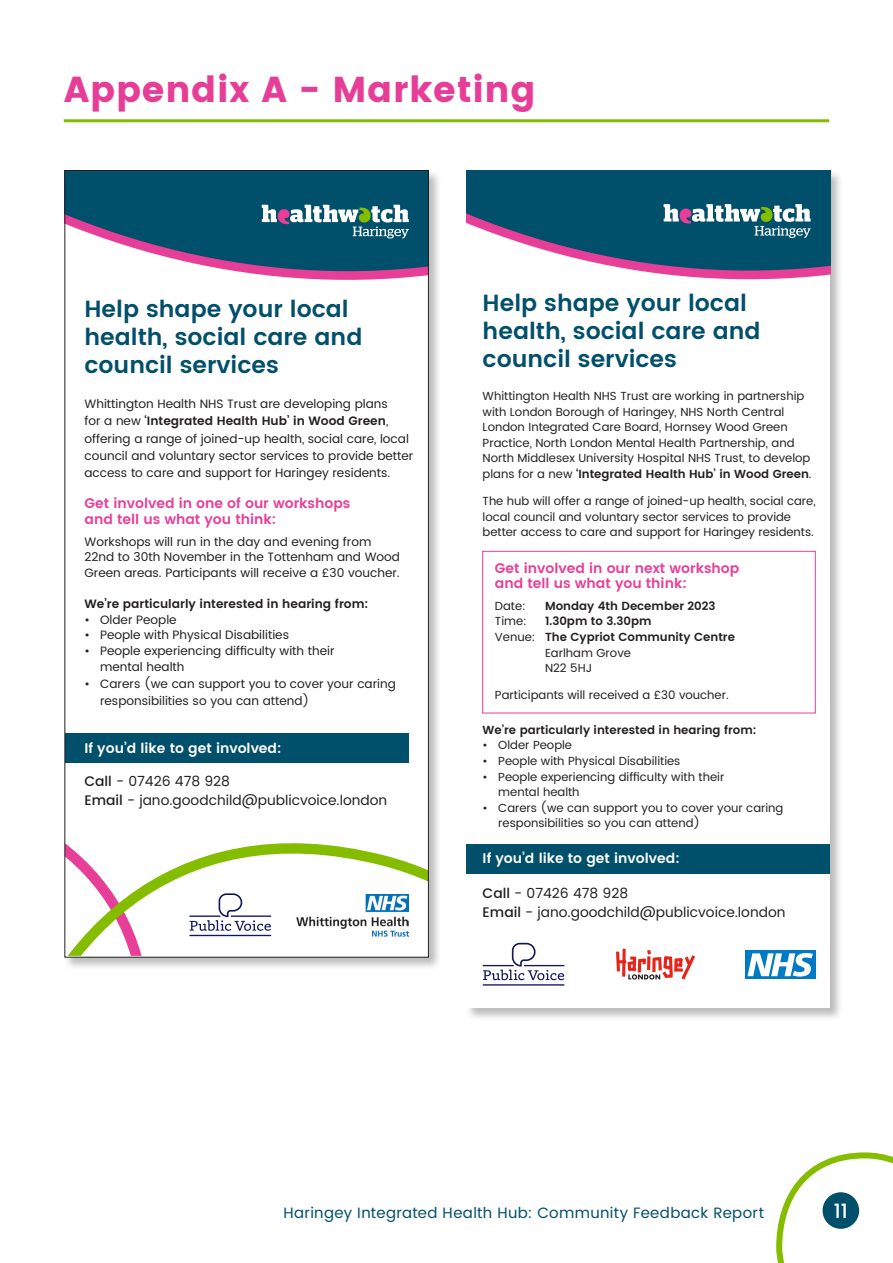
<style>
.page{position:relative;width:893px;height:1263px;background:#fff}
.page>*{position:absolute;margin:0;border:0;box-sizing:border-box;transform-origin:0 0}
.Heading_1_-_Main_titles{font:700 36px "Poppins";letter-spacing:.02em;color:#e63e97}
.t1{font:600 23.4px/28px "Poppins";color:#004f6b}
.t2{font:500 20.25px "Poppins";color:#fff}
.t3{font:15px "Poppins";letter-spacing:.025em;color:#004f6b}
.t4{font:13.8px/19px "Poppins";color:#231f20}
.t5{font:600 13.8px/15.6px "Poppins";color:#e73e97}
.t6{font:600 13.8px "Poppins";color:#fff}
.t7{font:12.15px/17.4px "Poppins";color:#231f20}
.t8{font:600 12.15px "Poppins";color:#231f20}
.t9{font:11.7px/15.6px "Poppins";color:#231f20}
.t10{font:600 11.7px "Poppins";color:#231f20}
.s1{font-weight:600}
.s2{font-weight:500}
.s3{font-weight:400}
</style>
<div class="page">
<svg style="left:776px;top:1152px;width:117px;height:111px"></svg>
<div style="left:465px;top:169px;width:378px;height:852px;background:#231f20;opacity:.3"></div>
<div style="left:467px;top:170px;width:363px;height:838px;background:#fff"></div>
<div style="left:467px;top:844px;width:363px;height:29px;background:#004f6b"></div>
<svg style="left:482px;top:943px;width:83px;height:42px"></svg>
<svg style="left:467px;top:170px;width:363px;height:110px"></svg>
<div style="left:482px;top:551px;width:333px;height:162px;border:1px solid #e73e97"></div>
<div style="left:745px;top:951px;width:70px;height:28px;background:linear-gradient(to right,#007ac2,#007ac2)"></div>
<svg style="left:747px;top:953px;width:66px;height:23px"></svg>
<svg style="left:616px;top:949px;width:79px;height:30px"></svg>
<div style="left:63px;top:169px;width:379px;height:802px;background:#231f20;opacity:.3"></div>
<div style="left:65px;top:170px;width:363px;height:787px;background:#fff"></div>
<div style="left:65px;top:733px;width:344px;height:30px;background:#004f6b"></div>
<svg style="left:271px;top:843px;width:156px;height:94px"></svg>
<svg style="left:66px;top:844px;width:205px;height:111px"></svg>
<img style="left:295px;top:894px;width:113px;height:43px">
<svg style="left:66px;top:172px;width:361px;height:108px"></svg>
<hr style="left:64px;top:119px;width:765px;height:3px;background:#84bd00">
<p class="Heading_1_-_Main_titles" style="left:64px;top:68px;width:473px">Appendix A - Marketing</p>
<p class="t1" style="left:84px;top:296px;width:279px">Help shape your local health, social care and council services</p>
<p class="t7" style="left:84px;top:395px;width:330px">Whittington Health NHS Trust are developing plans<br>for a new <span class="s1">‘Integrated Health Hub’ in Wood Green</span>, offering a range of joined-up health, social care, local council and voluntary sector services to provide better access to care and support for Haringey residents.</p>
<p class="t5" style="left:84px;top:496px;width:267px">Get involved in one of our workshops and tell us what you think:</p>
<p class="t7" style="left:84px;top:534px;width:317px;line-height:15.6px">Workshops will run in the day and evening from<br>22nd to 30th November in the Tottenham and Wood<br>Green areas. Participants will receive a £30 voucher.</p>
<p class="t8" style="left:84px;top:595px;width:285px">We’re particularly interested in hearing from:</p>
<p class="t7" style="left:84px;top:611px;width:94px">• Older People</p>
<p class="t7" style="left:84px;top:627px;width:206px">• People with Physical Disabilities</p>
<p class="t7" style="left:100px;top:643px;width:236px;line-height:15.6px;text-indent:-16px">• People experiencing difficulty with their mental health</p>
<p class="t7" style="left:100px;top:675px;width:297px;text-indent:-16px">• Carers (we can support you to cover your caring responsibilities so you can attend)</p>
<p class="t6" style="left:84px;top:738px;width:198px">If you’d like to get involved:</p>
<p class="t4" style="left:84px;top:772px;width:304px"><span class="s2">Call</span> - 07426 478 928<br><span class="s2">Email</span> - jano.goodchild@publicvoice.london</p>
<p class="t1" style="left:483px;top:290px;width:279px">Help shape your local health, social care and council services</p>
<p class="t9" style="left:483px;top:388px;width:330px">Whittington Health NHS Trust are working in partnership with London Borough of Haringey, NHS North Central London Integrated Care Board, Hornsey Wood Green Practice, North London Mental Health Partnership, and North Middlesex University Hospital NHS Trust, to develop plans for a new <span class="s1">‘Integrated Health Hub’ in Wood Green</span>.</p>
<p class="t9" style="left:483px;top:493px;width:334px">The hub will offer a range of joined-up health, social care, local council and voluntary sector services to provide better access to care and support for Haringey residents.</p>
<p class="t5" style="left:495px;top:560px;width:246px">Get involved in our next workshop and tell us what you think:</p>
<p class="t9" style="left:495px;top:598px;width:32px">Date:</p>
<p class="t10" style="left:545px;top:597px;width:172px">Monday 4th December 2023</p>
<p class="t9" style="left:495px;top:614px;width:33px">Time:</p>
<p class="t10" style="left:545px;top:612px;width:108px">1.30pm to 3.30pm</p>
<p class="t10" style="left:495px;top:628px;width:242px"><span class="s3">Venue:</span> The Cypriot Community Centre</p>
<p class="t9" style="left:545px;top:645px;width:87px">Earlham Grove</p>
<p class="t9" style="left:545px;top:661px;width:49px">N22 5HJ</p>
<p class="t9" style="left:495px;top:687px;width:235px">Participants will received a £30 voucher.</p>
<p class="t10" style="left:483px;top:721px;width:275px">We’re particularly interested in hearing from:</p>
<p class="t9" style="left:483px;top:738px;width:91px">• Older People</p>
<p class="t9" style="left:483px;top:753px;width:199px">• People with Physical Disabilities</p>
<p class="t9" style="left:498px;top:769px;width:228px;text-indent:-16px">• People experiencing difficulty with their mental health</p>
<p class="t9" style="left:498px;top:800px;width:287px;text-indent:-16px">• Carers (we can support you to cover your caring responsibilities so you can attend)</p>
<p class="t6" style="left:483px;top:848px;width:198px">If you’d like to get involved:</p>
<p class="t4" style="left:483px;top:883px;width:304px"><span class="s2">Call</span> - 07426 478 928<br><span class="s2">Email</span> - jano.goodchild@publicvoice.london</p>
<p class="t3" style="left:284px;top:1201px;width:482px">Haringey Integrated Health Hub: Community Feedback Report</p>
<h3 class="t2" style="left:834px;top:1196px;width:16px">11</h3>
</div>
